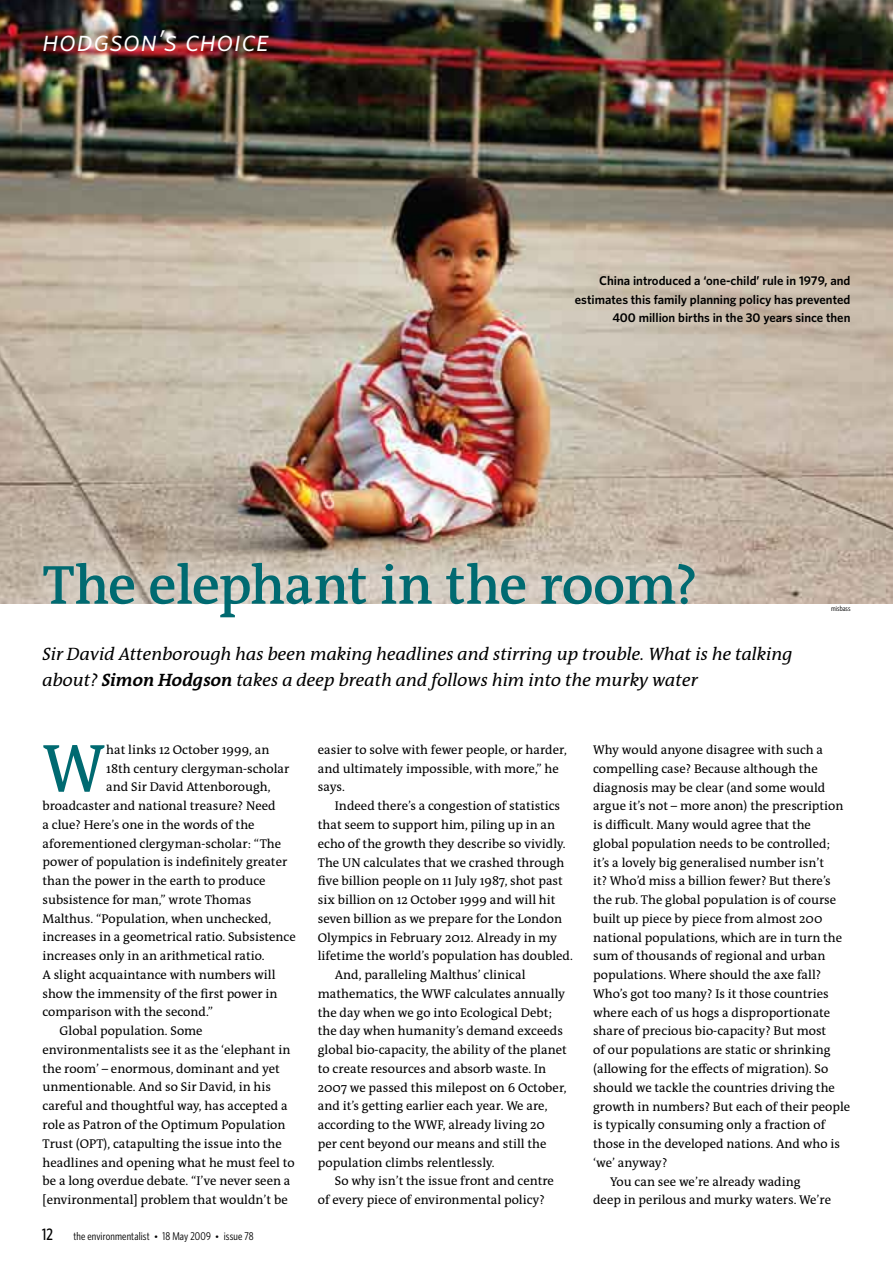
<style>
.page{position:relative;width:893px;height:1263px;background:#fff}
.page>*{position:absolute;margin:0;border:0;box-sizing:border-box;transform-origin:0 0}
.t1{font:68.25px "The Antiqua B";color:#006a71}
.t2{font:600 55.5px "The Antiqua B";letter-spacing:-.015em;color:#006a71}
.t3{font:30px "Whitney Book SC Italic";letter-spacing:.025em;color:#fff}
.t4{font:italic 18px/25.5px "The Antiqua B";color:#000}
.t5{font:12.75px/18.8px "The Antiqua B";color:#000}
.t6{font:600 12.75px/18.8px "Whitney";color:#000;text-align:right}
.t7{font:12.75px "The Antiqua B";letter-spacing:-.02em;color:#000}
.t8{font:11.25px "Whitney Condensed";letter-spacing:.015em;color:#000}
.t9{font:7.5px "Whitney Condensed";color:#000}
.s1{font-weight:700}
.s2{font-weight:500;font-size:16.5px}
.s3{font-family:"The Antiqua B"}
</style>
<div class="page">
<img style="left:0;top:0;width:893px;height:604px">
<div style="left:13px;top:532px;width:704px;height:108px;background:#fff;opacity:.75"></div>
<h3 class="t3" style="left:43px;top:22px;width:228px">hodgson’s choice</h3>
<p class="t6" style="left:575px;top:271px;width:277px">China introduced a ‘one-child’ rule in 1979, and estimates this family planning policy has prevented<br>400 million births in the 30 years since then</p>
<h2 class="t2" style="left:43px;top:546px;width:657px">The elephant in the room?</h2>
<h3 class="t4" style="left:43px;top:641px;width:752px">Sir David Attenborough has been making headlines and stirring up trouble. What is he talking about? <span class="s1">Simon Hodgson</span> takes a deep breath and follows him into the murky water</h3>
<p class="t9" style="left:831px;top:604px;width:21px">misbass</p>
<h1 class="t1" style="left:43px;top:720px;width:64px">W</h1>
<p class="t5" style="left:106px;top:740px;width:165px">hat links 12 October 1999, an</p>
<p class="t5" style="left:106px;top:759px;width:185px">18th century clergyman-scholar</p>
<p class="t5" style="left:106px;top:777px;width:166px">and Sir David Attenborough,</p>
<p class="t5" style="left:43px;top:796px;width:235px">broadcaster and national treasure? Need</p>
<p class="t5" style="left:43px;top:815px;width:214px">a clue? Here’s one in the words of the</p>
<p class="t5" style="left:43px;top:834px;width:240px">aforementioned clergyman-scholar: “The</p>
<p class="t5" style="left:43px;top:852px;width:246px">power of population is indefinitely greater</p>
<p class="t5" style="left:43px;top:871px;width:225px">than the power in the earth to produce</p>
<p class="t5" style="left:43px;top:890px;width:210px">subsistence for man,” wrote Thomas</p>
<p class="t5" style="left:43px;top:909px;width:230px">Malthus. “Population, when unchecked,</p>
<p class="t5" style="left:43px;top:927px;width:255px">increases in a geometrical ratio. Subsistence</p>
<p class="t5" style="left:43px;top:946px;width:224px">increases only in an arithmetical ratio.</p>
<p class="t5" style="left:43px;top:965px;width:234px">A slight acquaintance with numbers will</p>
<p class="t5" style="left:43px;top:984px;width:236px">show the immensity of the first power in</p>
<p class="t5" style="left:43px;top:1002px;width:172px">comparison with the second.”</p>
<p class="t5" style="left:60px;top:1021px;width:145px">Global population. Some</p>
<p class="t5" style="left:43px;top:1040px;width:249px">environmentalists see it as the ‘elephant in</p>
<p class="t5" style="left:43px;top:1059px;width:239px">the room’ – enormous, dominant and yet</p>
<p class="t5" style="left:43px;top:1077px;width:230px">unmentionable. And so Sir David, in his</p>
<p class="t5" style="left:43px;top:1096px;width:247px">careful and thoughtful way, has accepted a</p>
<p class="t5" style="left:43px;top:1115px;width:245px">role as Patron of the Optimum Population</p>
<p class="t5" style="left:43px;top:1134px;width:241px">Trust (OPT), catapulting the issue into the</p>
<p class="t5" style="left:43px;top:1152px;width:254px">headlines and opening what he must feel to</p>
<p class="t5" style="left:43px;top:1171px;width:250px">be a long overdue debate. “I’ve never seen a</p>
<p class="t5" style="left:43px;top:1190px;width:247px">[environmental] problem that wouldn’t be</p>
<p class="t8" style="left:42px;top:1229px;width:213px"><span class="s2">12</span> the environmentalist <span class="s3">•</span> 18 May 2009 <span class="s3">•</span> issue 78</p>
<p class="t5" style="left:318px;top:740px;width:251px">easier to solve with fewer people, or harder, and ultimately impossible, with more,” he says.</p>
<p class="t5" style="left:335px;top:796px;width:227px">Indeed there’s a congestion of statistics</p>
<p class="t5" style="left:318px;top:815px;width:239px">that seem to support him, piling up in an</p>
<p class="t5" style="left:318px;top:834px;width:249px">echo of the growth they describe so vividly.</p>
<p class="t5" style="left:318px;top:852px;width:248px">The UN calculates that we crashed through</p>
<p class="t5" style="left:318px;top:871px;width:246px">five billion people on 11 July 1987, shot past</p>
<p class="t5" style="left:318px;top:890px;width:239px">six billion on 12 October 1999 and will hit</p>
<p class="t5" style="left:318px;top:909px;width:246px">seven billion as we prepare for the London</p>
<p class="t5" style="left:318px;top:927px;width:241px">Olympics in February 2012. Already in my</p>
<p class="t5" style="left:318px;top:946px;width:257px">lifetime the world’s population has doubled.</p>
<p class="t5" style="left:335px;top:965px;width:192px">And, paralleling Malthus’ clinical</p>
<p class="t5" style="left:318px;top:984px;width:249px">mathematics, the WWF calculates annually</p>
<p class="t5" style="left:318px;top:1002px;width:236px">the day when we go into Ecological Debt;</p>
<p class="t5" style="left:318px;top:1021px;width:247px">the day when humanity’s demand exceeds</p>
<p class="t5" style="left:318px;top:1040px;width:251px">global bio-capacity, the ability of the planet</p>
<p class="t5" style="left:318px;top:1059px;width:230px">to create resources and absorb waste. In</p>
<p class="t5" style="left:318px;top:1078px;width:250px">2007 we passed this milepost on 6 October,</p>
<p class="t5" style="left:318px;top:1096px;width:231px">and it’s getting earlier each year. We are,</p>
<p class="t5" style="left:318px;top:1115px;width:229px">according to the WWF, already living 20</p>
<p class="t5" style="left:318px;top:1134px;width:230px">per cent beyond our means and still the</p>
<p class="t5" style="left:318px;top:1153px;width:178px">population climbs relentlessly.</p>
<p class="t5" style="left:335px;top:1171px;width:221px">So why isn’t the issue front and centre</p>
<p class="t5" style="left:318px;top:1190px;width:229px">of every piece of environmental policy?</p>
<p class="t5" style="left:593px;top:740px;width:232px">Why would anyone disagree with such a</p>
<p class="t5" style="left:593px;top:759px;width:226px">compelling case? Because although the</p>
<p class="t5" style="left:593px;top:778px;width:234px">diagnosis may be clear (and some would</p>
<p class="t5" style="left:593px;top:796px;width:252px">argue it’s not – more anon) the prescription</p>
<p class="t5" style="left:593px;top:815px;width:219px">is difficult. Many would agree that the</p>
<p class="t5" style="left:593px;top:834px;width:239px">global population needs to be controlled;</p>
<p class="t5" style="left:593px;top:853px;width:232px">it’s a lovely big generalised number isn’t</p>
<p class="t5" style="left:593px;top:871px;width:239px">it? Who’d miss a billion fewer? But there’s</p>
<p class="t5" style="left:593px;top:890px;width:245px">the rub. The global population is of course</p>
<p class="t5" style="left:593px;top:909px;width:231px">built up piece by piece from almost 200</p>
<p class="t5" style="left:593px;top:928px;width:251px">national populations, which are in turn the</p>
<p class="t5" style="left:593px;top:946px;width:234px">sum of thousands of regional and urban</p>
<p class="t5" style="left:593px;top:965px;width:230px">populations. Where should the axe fall?</p>
<p class="t5" style="left:593px;top:984px;width:237px">Who’s got too many? Is it those countries</p>
<p class="t5" style="left:593px;top:1003px;width:239px">where each of us hogs a disproportionate</p>
<p class="t5" style="left:593px;top:1021px;width:235px">share of precious bio-capacity? But most</p>
<p class="t5" style="left:593px;top:1040px;width:239px">of our populations are static or shrinking</p>
<p class="t5" style="left:593px;top:1059px;width:237px">(allowing for the effects of migration). So</p>
<p class="t5" style="left:593px;top:1078px;width:243px">should we tackle the countries driving the</p>
<p class="t5" style="left:593px;top:1096px;width:259px">growth in numbers? But each of their people</p>
<p class="t5" style="left:593px;top:1115px;width:234px">is typically consuming only a fraction of</p>
<p class="t5" style="left:593px;top:1134px;width:248px">those in the developed nations. And who is</p>
<p class="t7" style="left:593px;top:1153px;width:76px">‘we’ anyway?</p>
<p class="t5" style="left:610px;top:1171px;width:192px">You can see we’re already wading</p>
<p class="t5" style="left:593px;top:1190px;width:240px">deep in perilous and murky waters. We’re</p>
</div>
